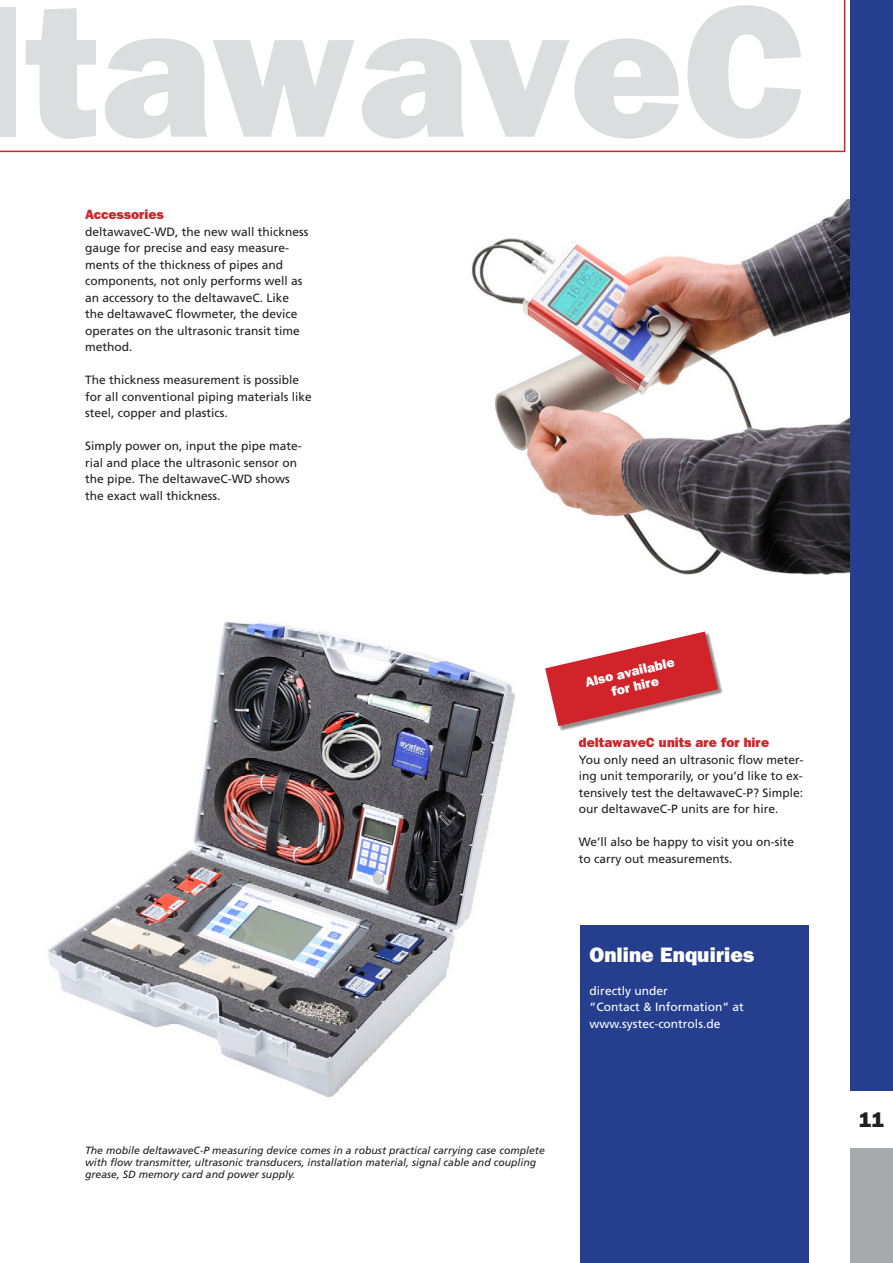
<style>
.page{position:relative;width:893px;height:1263px;background:#fff}
.page>*{position:absolute;margin:0;border:0;box-sizing:border-box;transform-origin:0 0}
.t1{font:800 189px "Franklin Gothic";color:#dcdddf}
.Head2{font:800 21px "Franklin Gothic";color:#fff}
.t2{font:800 21px "Franklin Gothic";color:#231f20}
.Head2-2{font:800 13.5px "Franklin Gothic";color:#d1232a}
.Teaser{font:800 13.5px/15px "Franklin Gothic";color:#fff;text-align:center}
.t3{font:12px/16.5px "Frutiger";color:#231f20}
.t4{font:12px/16.5px "Frutiger";color:#fff}
.Bildtext{font:italic 10.5px/12px "Frutiger";color:#231f20}
</style>
<div class="page">
<img style="left:47px;top:621px;width:468px;height:476px">
<div style="left:580px;top:926px;width:229px;height:337px;background:#253f8e"></div>
<svg style="left:0;top:0;width:846px;height:153px"></svg>
<img style="left:471px;top:200px;width:379px;height:374px">
<div style="left:546px;top:632px;width:177px;height:99px;background:#231f20;opacity:.5"></div>
<svg style="left:545px;top:631px;width:173px;height:95px"></svg>
<div style="left:850px;top:0;width:43px;height:1091px;background:#253f8e"></div>
<div style="left:850px;top:1148px;width:43px;height:115px;background:#a8a9ad"></div>
<h1 class="t1" style="left:25px;top:-39px;width:784px">tawaveC</h1>
<p class="Head2-2" style="left:85px;top:206px;width:80px">Accessories</p>
<p class="t3" style="left:85px;top:223px;width:225px">deltawaveC-WD, the new wall thickness gauge for precise and easy measure&shy;ments of the thickness of pipes and components, not only performs well as an accessory to the deltawaveC. Like the deltawaveC flowmeter, the device operates on the ultrasonic transit time method.</p>
<p class="t3" style="left:85px;top:371px;width:228px">The thickness measurement is possible for all conventional piping materials like steel, copper and plastics.</p>
<p class="t3" style="left:85px;top:437px;width:218px">Simply power on, input the pipe mate&shy;rial and place the ultrasonic sensor on the pipe. The deltawaveC-WD shows the exact wall thickness.</p>
<p class="Teaser" style="left:583px;top:675px;width:93px;rotate:-13deg">Also available for hire</p>
<p class="Head2-2" style="left:579px;top:734px;width:192px">deltawaveC units are for hire</p>
<p class="t3" style="left:579px;top:751px;width:226px;text-align:justify">You only need an ultrasonic flow meter&shy;ing unit temporarily, or you’d like to ex&shy;tensively test the deltawaveC-P? Simple: our deltawaveC-P units are for hire.</p>
<p class="t3" style="left:579px;top:833px;width:217px">We’ll also be happy to visit you on-site to carry out measurements.</p>
<p class="Head2" style="left:590px;top:942px;width:166px">Online Enquiries</p>
<p class="t4" style="left:590px;top:982px;width:80px">directly under</p>
<p class="t4" style="left:590px;top:998px;width:156px">“Contact &amp; Information“ at www.systec-controls.de</p>
<p class="Bildtext" style="left:85px;top:1144px;width:461px">The mobile deltawaveC-P measuring device comes in a robust practical carrying case complete with flow transmitter, ultrasonic transducers, installation material, signal cable and coupling grease, SD memory card and power supply.</p>
<h2 class="t2" style="left:859px;top:1108px;width:27px">11</h2>
</div>
